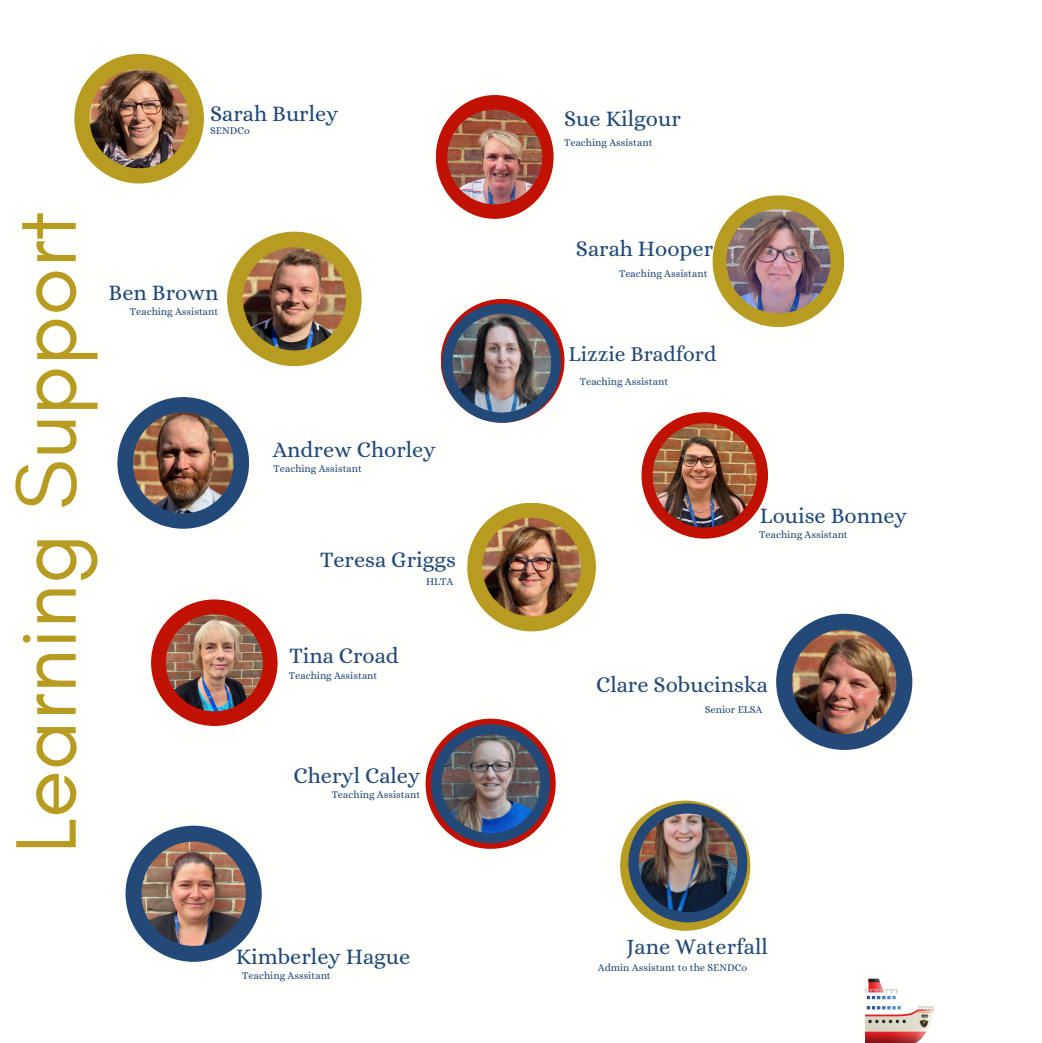
<style>
.page{position:relative;width:1042px;height:1043px;background:#fff}
.page>*{position:absolute;margin:0;border:0;box-sizing:border-box;transform-origin:0 0}
.t1{font:87.5px "Glacial Indifference";color:#b79c21}
.t2{font:22.22px "Alice";color:#224977}
.t3{font:21.35px "Alice";color:#224977}
.t4{font:10.5px "Alice";color:#224977}
</style>
<div class="page">
<svg style="left:864px;top:978px;width:33px;height:21px"></svg>
<svg style="left:865px;top:1006px;width:68px;height:35px"></svg>
<div style="left:467px;top:502px;width:128px;height:129px;background:#b79c21;border-radius:50%"></div>
<img style="left:482px;top:517px;width:98px;height:99px;border-radius:50%">
<div style="left:776px;top:613px;width:136px;height:136px;background:#224977;border-radius:50%"></div>
<img style="left:792px;top:629px;width:104px;height:104px;border-radius:50%">
<div style="left:227px;top:231px;width:134px;height:135px;background:#b79c21;border-radius:50%"></div>
<img style="left:243px;top:247px;width:103px;height:103px;border-radius:50%">
<svg style="left:440px;top:299px;width:124px;height:123px"></svg>
<div style="left:74px;top:54px;width:130px;height:129px;background:#b79c21;border-radius:50%"></div>
<img style="left:89px;top:69px;width:100px;height:99px;border-radius:50%">
<div style="left:117px;top:397px;width:132px;height:131px;background:#224977;border-radius:50%"></div>
<img style="left:133px;top:412px;width:100px;height:101px;border-radius:50%">
<div style="left:151px;top:599px;width:126px;height:126px;background:#c11102;border-radius:50%"></div>
<img style="left:166px;top:614px;width:97px;height:97px;border-radius:50%">
<div style="left:620px;top:800px;width:130px;height:130px;background:#b79c21;border-radius:50%"></div>
<div style="left:641px;top:412px;width:126px;height:126px;background:#c11102;border-radius:50%"></div>
<div style="left:125px;top:825px;width:137px;height:136px;background:#224977;border-radius:50%"></div>
<img style="left:141px;top:841px;width:105px;height:104px;border-radius:50%">
<div style="left:712px;top:195px;width:132px;height:132px;background:#b79c21;border-radius:50%"></div>
<img style="left:726px;top:209px;width:104px;height:104px;border-radius:50%">
<img style="left:652px;top:423px;width:104px;height:104px;border-radius:50%">
<div style="left:435px;top:95px;width:118px;height:124px;background:#c11102;border-radius:50%"></div>
<img style="left:447px;top:109px;width:95px;height:95px;border-radius:50%">
<svg style="left:425px;top:718px;width:130px;height:130px;background:#c01f12"></svg>
<div style="left:431px;top:724px;width:119px;height:119px;background:#224977;border-radius:50%"></div>
<img style="left:441px;top:734px;width:99px;height:98px;border-radius:50%">
<div style="left:442px;top:303px;width:119px;height:119px;background:#224977;border-radius:50%"></div>
<img style="left:452px;top:314px;width:99px;height:98px;border-radius:50%">
<div style="left:628px;top:803px;width:119px;height:119px;background:#224977;border-radius:50%"></div>
<img style="left:638px;top:813px;width:99px;height:98px;border-radius:50%">
<p class="t2" style="left:210px;top:100px;width:130px">Sarah Burley</p>
<p class="t4" style="left:210px;top:124px;width:41px">SENDCo</p>
<p class="t1" style="left:-7px;top:853px;width:643px;rotate:-90deg">Learning Support</p>
<p class="t2" style="left:109px;top:279px;width:111px">Ben Brown</p>
<p class="t4" style="left:130px;top:305px;width:90px">Teaching Assistant</p>
<p class="t2" style="left:273px;top:436px;width:164px">Andrew Chorley</p>
<p class="t4" style="left:273px;top:462px;width:90px">Teaching Assistant</p>
<p class="t2" style="left:320px;top:546px;width:137px">Teresa Griggs</p>
<p class="t4" style="left:426px;top:575px;width:29px">HLTA</p>
<p class="t2" style="left:289px;top:643px;width:111px">Tina Croad</p>
<p class="t4" style="left:289px;top:669px;width:90px">Teaching Assistant</p>
<p class="t2" style="left:293px;top:762px;width:128px">Cheryl Caley</p>
<p class="t4" style="left:331px;top:788px;width:90px">Teaching Assistant</p>
<p class="t2" style="left:236px;top:943px;width:176px">Kimberley Hague</p>
<p class="t4" style="left:242px;top:969px;width:90px">Teaching Asssitant</p>
<p class="t2" style="left:564px;top:106px;width:118px">Sue Kilgour</p>
<p class="t4" style="left:564px;top:137px;width:90px">Teaching Assistant</p>
<p class="t2" style="left:575px;top:236px;width:139px">Sarah Hooper</p>
<p class="t4" style="left:619px;top:267px;width:90px">Teaching Assistant</p>
<p class="t3" style="left:568px;top:341px;width:149px">Lizzie Bradford</p>
<p class="t4" style="left:579px;top:375px;width:90px">Teaching Assistant</p>
<p class="t2" style="left:759px;top:502px;width:148px">Louise Bonney</p>
<p class="t4" style="left:759px;top:528px;width:90px">Teaching Assistant</p>
<p class="t2" style="left:596px;top:671px;width:173px">Clare Sobucinska</p>
<p class="t4" style="left:704px;top:703px;width:59px">Senior ELSA</p>
<p class="t2" style="left:626px;top:933px;width:143px">Jane Waterfall</p>
<p class="t4" style="left:597px;top:961px;width:151px">Admin Assistant to the SENDCo</p>
</div>
